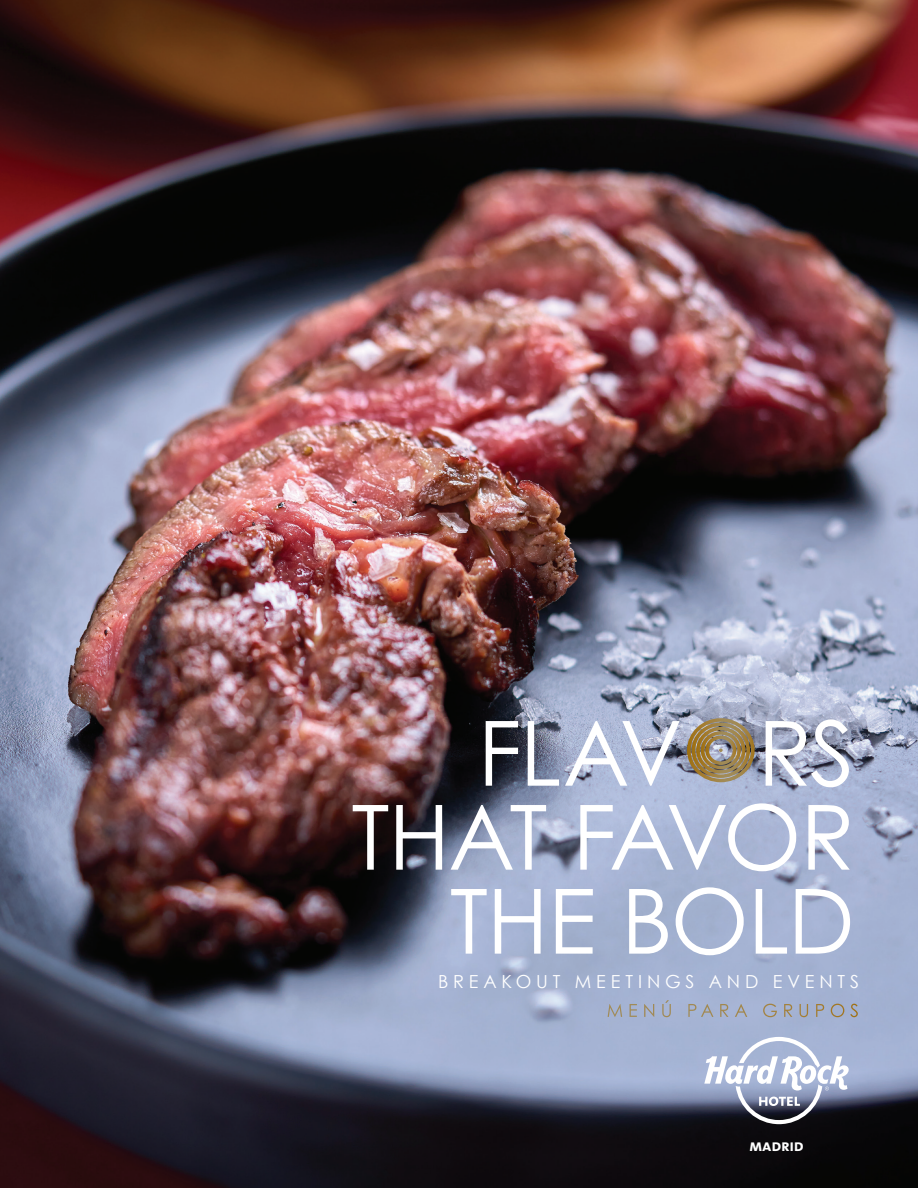
<style>
.page{position:relative;width:918px;height:1188px;background:#fff}
.page>*{position:absolute;margin:0;border:0;box-sizing:border-box;transform-origin:0 0}
.t1{font:90px/84px "Century Gothic";letter-spacing:-.02em;color:#fff;text-align:right}
.t2{font:18px/29.1px "Century Gothic";letter-spacing:.265em;color:#fff;text-align:right}
.t3{font:16.5px "The Sans Bold Caps";letter-spacing:-.015em;color:#fff}
</style>
<div class="page">
<img style="left:0;top:0;width:918px;height:1188px">
<img style="left:687px;top:718px;width:68px;height:64px">
<svg style="left:704px;top:1037px;width:145px;height:87px"></svg>
<h1 class="t1" style="left:351px;top:710px;width:505px">FLAV RS<br>THAT FAVOR<br>THE BOLD</h1>
<p class="t2" style="left:438px;top:967px;width:422px">BREAKOUT MEETINGS AND EVENTS<br>MENÚ PARA GRUPOS</p>
<p class="t3" style="left:749px;top:1134px;width:56px">madrid</p>
</div>
